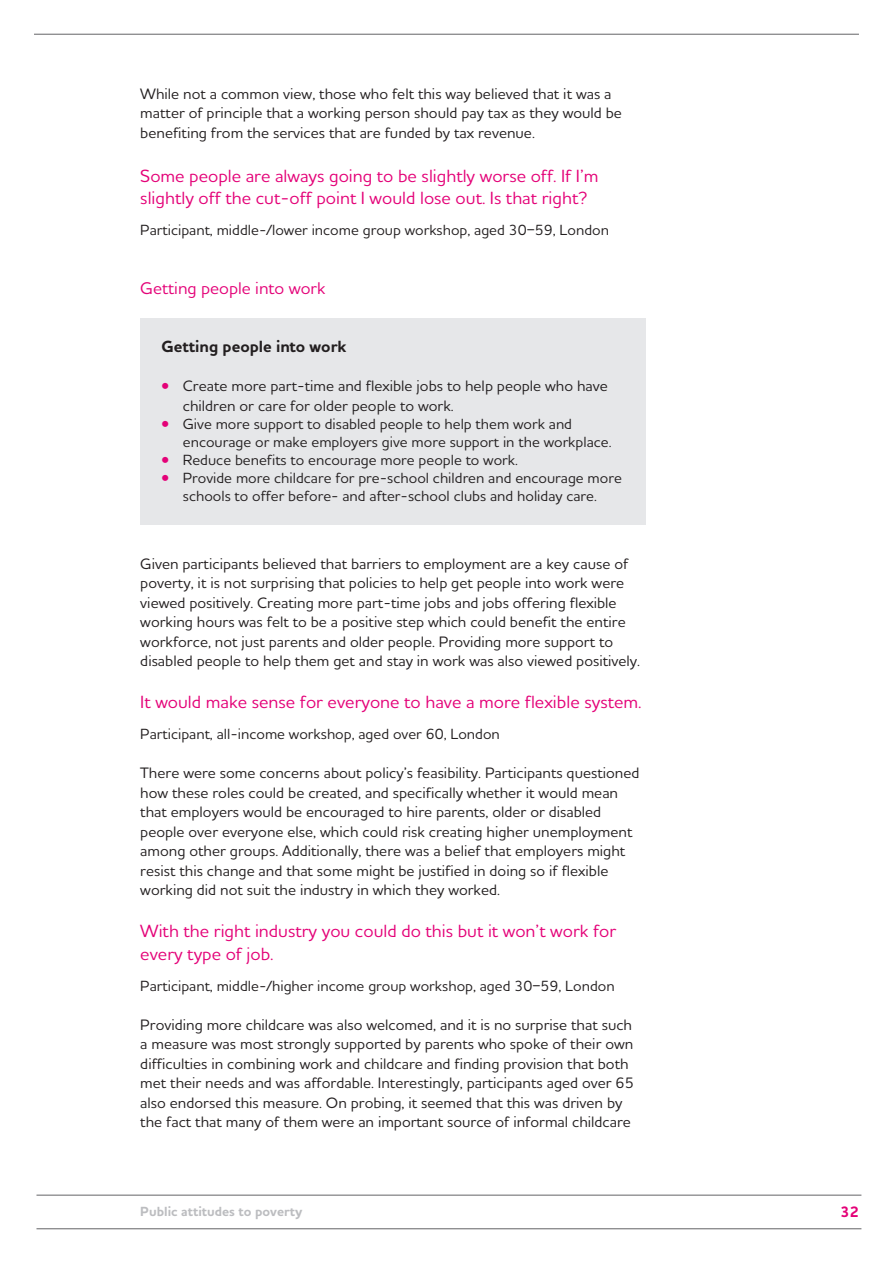
<style>
.page{position:relative;width:893px;height:1263px;background:#fff}
.page>*{position:absolute;margin:0;border:0;box-sizing:border-box;transform-origin:0 0}
.Quote{font:500 18px/22.5px "Houschka Alt Pro";color:#e40278}
.Sub_head_B{font:500 17.25px "Houschka Alt Pro";color:#e40278}
.Box_heading{font:700 16.5px "Houschka Alt Pro";color:#231f20}
.Full_out{font:500 15.3px/19.5px "Houschka Alt Pro";color:#231f20}
.t1{font:700 15.3px "Houschka Alt Pro";color:#e40278}
.Quote_source{font:500 15px/18px "Houschka Alt Pro";color:#231f20}
.t2{font:700 13.5px "Houschka Alt Pro";color:#bcbdc0}
.s1{font-weight:700;font-size:15px;color:#e40278}
.s2{font-weight:700;color:#e40278}
</style>
<div class="page">
<hr style="left:34px;top:34px;width:825px;height:1px;background:#636366">
<hr style="left:36px;top:1195px;width:825px;height:1px;background:#636366">
<hr style="left:36px;top:1228px;width:825px;height:1px;background:#636366">
<div style="left:140px;top:318px;width:506px;height:207px;background:#e6e7e9"></div>
<p class="Full_out" style="left:140px;top:83px;width:483px">While not a common view, those who felt this way believed that it was a matter of principle that a working person should pay tax as they would be benefiting from the services that are funded by tax revenue.</p>
<p class="Quote" style="left:140px;top:164px;width:460px">Some people are always going to be slightly worse off. If I’m slightly off the cut-off point I would lose out. Is that right?</p>
<p class="Quote_source" style="left:140px;top:221px;width:470px">Participant, middle-/lower income group workshop, aged 30−59, London</p>
<p class="Sub_head_B" style="left:140px;top:277px;width:187px">Getting people into work</p>
<p class="Box_heading" style="left:162px;top:336px;width:186px">Getting people into work</p>
<p class="Full_out" style="left:183px;top:376px;width:427px;text-indent:-21px"><span class="s1">•</span> Create more part-time and flexible jobs to help people who have children or care for older people to work.</p>
<p class="Quote_source" style="left:183px;top:414px;width:430px;text-indent:-21px"><span class="s2">•</span> Give more support to disabled people to help them work and encourage or make employers give more support in the workplace.</p>
<p class="Quote_source" style="left:162px;top:450px;width:358px"><span class="s2">•</span> Reduce benefits to encourage more people to work.</p>
<p class="Quote_source" style="left:162px;top:468px;width:462px;text-align:center"><span class="s2">•</span> Provide more childcare for pre-school children and encourage more schools to offer before- and after-school clubs and holiday care.</p>
<p class="Full_out" style="left:140px;top:553px;width:501px">Given participants believed that barriers to employment are a key cause of poverty, it is not surprising that policies to help get people into work were viewed positively. Creating more part-time jobs and jobs offering flexible working hours was felt to be a positive step which could benefit the entire workforce, not just parents and older people. Providing more support to disabled people to help them get and stay in work was also viewed positively.</p>
<p class="Quote" style="left:140px;top:691px;width:503px">It would make sense for everyone to have a more flexible system.</p>
<p class="Quote_source" style="left:140px;top:725px;width:361px">Participant, all-income workshop, aged over 60, London</p>
<p class="Full_out" style="left:140px;top:763px;width:501px">There were some concerns about policy’s feasibility. Participants questioned how these roles could be created, and specifically whether it would mean that employers would be encouraged to hire parents, older or disabled people over everyone else, which could risk creating higher unemployment among other groups. Additionally, there was a belief that employers might resist this change and that some might be justified in doing so if flexible working did not suit the industry in which they worked.</p>
<p class="Quote" style="left:140px;top:920px;width:477px">With the right industry you could do this but it won’t work for every type of job.</p>
<p class="Quote_source" style="left:140px;top:976px;width:476px">Participant, middle-/higher income group workshop, aged 30−59, London</p>
<p class="Full_out" style="left:140px;top:1015px;width:495px">Providing more childcare was also welcomed, and it is no surprise that such a measure was most strongly supported by parents who spoke of their own difficulties in combining work and childcare and finding provision that both met their needs and was affordable. Interestingly, participants aged over 65 also endorsed this measure. On probing, it seemed that this was driven by the fact that many of them were an important source of informal childcare</p>
<p class="t2" style="left:140px;top:1203px;width:164px">Public attitudes to poverty</p>
<p class="t1" style="left:840px;top:1202px;width:20px">32</p>
</div>
